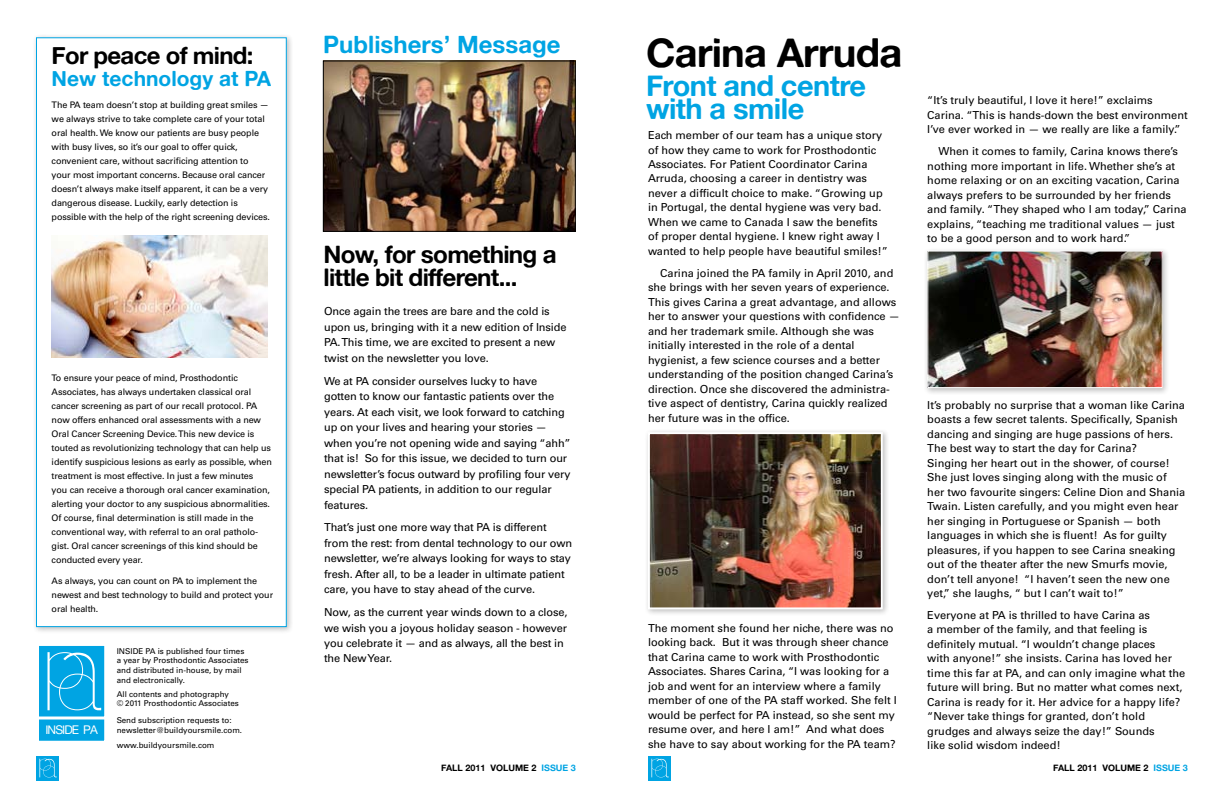
<style>
.page{position:relative;width:1224px;height:792px;background:#fff}
.page>*{position:absolute;margin:0;border:0;box-sizing:border-box;transform-origin:0 0}
.t1{font:40px "Alte Haas Grotesk Bold";letter-spacing:-.02em;color:#000}
.t2{font:29px/23px "Alte Haas Grotesk Bold";letter-spacing:-.02em;color:#00a4e3}
.t3{font:24.3px/23px "Alte Haas Grotesk Bold";letter-spacing:-.03em;color:#000}
.t4{font:24px "Alte Haas Grotesk Bold";color:#00a4e3}
.t5{font:24px "Alte Haas Grotesk Bold";letter-spacing:-.03em;color:#000}
.t6{font:21px "Alte Haas Grotesk Bold";color:#00a4e3}
.t7{font:12px "Alte Haas Grotesk";letter-spacing:-.075em;color:#fff}
.t8{font:11px/14.5px "Univers LT Std";color:#000}
.t9{font:9px/14px "Univers LT Std";letter-spacing:-.01em;color:#000}
.t10{font:9px "Alte Haas Grotesk Bold";color:#000}
.t11{font:8px/9.6px "Univers LT Std";color:#000}
.s1{color:#00a4e3}
</style>
<div class="page">
<div style="left:36px;top:756px;width:22px;height:24px;background:#00a4e3"></div>
<svg style="left:39px;top:759px;width:18px;height:18px"></svg>
<div style="left:648px;top:756px;width:22px;height:24px;background:#00a4e3"></div>
<svg style="left:651px;top:759px;width:18px;height:18px"></svg>
<div style="left:36px;top:703px;width:71px;height:41px;background:#00a4e3;border:3px solid #fff"></div>
<div style="left:36px;top:643px;width:71px;height:77px;background:#00a4e3;border:3px solid #fff"></div>
<svg style="left:47px;top:652px;width:54px;height:58px"></svg>
<img style="left:325px;top:62px;width:249px;height:168px">
<div style="left:323px;top:60px;width:253px;height:172px;border:1px solid #000"></div>
<div style="left:32px;top:34px;width:262px;height:601px;background:#000;opacity:.25"></div>
<div style="left:36px;top:37px;width:251px;height:590px;background:#fff;border:1px solid #00a4e3"></div>
<img style="left:52px;top:235px;width:216px;height:122px">
<div style="left:644px;top:429px;width:246px;height:188px;background:#000;opacity:.25"></div>
<img style="left:651px;top:435px;width:229px;height:171px">
<div style="left:648px;top:432px;width:235px;height:177px;border:2px solid #fff"></div>
<div style="left:924px;top:247px;width:246px;height:148px;background:#000;opacity:.25"></div>
<img style="left:929px;top:253px;width:232px;height:133px">
<div style="left:927px;top:251px;width:236px;height:137px;border:1px solid #fff"></div>
<h3 class="t5" style="left:52px;top:41px;width:203px">For peace of mind:</h3>
<h3 class="t6" style="left:52px;top:66px;width:221px">New technology at PA</h3>
<p class="t9" style="left:52px;top:98px;width:220px">The PA team doesn’t stop at building great smiles — we always strive to take complete care of your total oral health. We know our patients are busy people with busy lives, so it’s our goal to offer quick, convenient care, without sacrificing attention to your most important concerns. Because oral cancer doesn’t always make itself apparent, it can be a very dangerous disease. Luckily, early detection is possible with the help of the right screening devices.</p>
<p class="t9" style="left:52px;top:371px;width:222px">To ensure your peace of mind, Prosthodontic Associates, has always undertaken classical oral cancer screening as part of our recall protocol. PA now offers enhanced oral assessments with a new Oral Cancer Screening Device. This new device is touted as revolutionizing technology that can help us identify suspicious lesions as early as possible, when treatment is most effective. In just a few minutes<br>you can receive a thorough oral cancer examination, alerting your doctor to any suspicious abnormalities.<br>Of course, final determination is still made in the conventional way, with referral to an oral patholo&shy;gist. Oral cancer screenings of this kind should be conducted every year.</p>
<p class="t9" style="left:52px;top:574px;width:223px">As always, you can count on PA to implement the newest and best technology to build and protect your oral health.</p>
<p class="t7" style="left:45px;top:723px;width:54px">INSIDE PA</p>
<p class="t11" style="left:117px;top:646px;width:133px">INSIDE PA is published four times a year by Prosthodontic Associates and distributed in-house, by mail and electronically.</p>
<p class="t11" style="left:117px;top:689px;width:124px">All contents and photography<br>© 2011 Prosthodontic Associates</p>
<p class="t11" style="left:117px;top:716px;width:127px">Send subscription requests to: newsletter@buildyoursmile.com.</p>
<p class="t11" style="left:117px;top:740px;width:99px">www.buildyoursmile.com</p>
<h3 class="t4" style="left:323px;top:29px;width:239px">Publishers’ Message</h3>
<h3 class="t3" style="left:324px;top:242px;width:235px">Now, for something a little bit different...</h3>
<p class="t8" style="left:324px;top:304px;width:244px;line-height:15.5px">Once again the trees are bare and the cold is upon us, bringing with it a new edition of Inside PA. This time, we are excited to present a new twist on the newsletter you love.</p>
<p class="t8" style="left:324px;top:373px;width:248px;line-height:15.5px">We at PA consider ourselves lucky to have gotten to know our fantastic patients over the years. At each visit, we look forward to catching up on your lives and hearing your stories — when you’re not opening wide and saying “ahh” that is! So for this issue, we decided to turn our newsletter’s focus outward by profiling four very special PA patients, in addition to our regular features.</p>
<p class="t8" style="left:324px;top:520px;width:250px;line-height:15.5px">That’s just one more way that PA is different from the rest: from dental technology to our own newsletter, we’re always looking for ways to stay fresh. After all, to be a leader in ultimate patient care, you have to stay ahead of the curve.</p>
<p class="t8" style="left:324px;top:604px;width:245px;line-height:15.5px">Now, as the current year winds down to a close, we wish you a joyous holiday season - however you celebrate it — and as always, all the best in the New Year.</p>
<h1 class="t1" style="left:646px;top:28px;width:258px">Carina Arruda</h1>
<h2 class="t2" style="left:646px;top:74px;width:222px">Front and centre with a smile</h2>
<p class="t8" style="left:648px;top:128px;width:241px">Each member of our team has a unique story of how they came to work for Prosthodontic Associates. For Patient Coordinator Carina Arruda, choosing a career in dentistry was never a difficult choice to make. “Growing up in Portugal, the dental hygiene was very bad.<br>When we came to Canada I saw the benefits of proper dental hygiene. I knew right away I wanted to help people have beautiful smiles!”</p>
<p class="t8" style="left:648px;top:266px;width:253px;text-indent:12px">Carina joined the PA family in April 2010, and she brings with her seven years of experience.<br>This gives Carina a great advantage, and allows her to answer your questions with confidence — and her trademark smile. Although she was initially interested in the role of a dental hygienist, a few science courses and a better understanding of the position changed Carina’s direction. Once she discovered the administra&shy;tive aspect of dentistry, Carina quickly realized her future was in the office.</p>
<p class="t8" style="left:648px;top:621px;width:250px">The moment she found her niche, there was no looking back. But it was through sheer chance that Carina came to work with Prosthodontic Associates. Shares Carina, “I was looking for a job and went for an interview where a family member of one of the PA staff worked. She felt I would be perfect for PA instead, so she sent my resume over, and here I am!” And what does she have to say about working for the PA team?</p>
<p class="t8" style="left:927px;top:93px;width:262px">“It’s truly beautiful, I love it here!” exclaims<br>Carina. “This is hands-down the best environment<br>I’ve ever worked in — we really are like a family.”</p>
<p class="t8" style="left:927px;top:144px;width:261px;text-indent:11px">When it comes to family, Carina knows there’s nothing more important in life. Whether she’s at home relaxing or on an exciting vacation, Carina always prefers to be surrounded by her friends and family. “They shaped who I am today,” Carina explains, “teaching me traditional values — just to be a good person and to work hard.”</p>
<p class="t8" style="left:927px;top:398px;width:260px">It’s probably no surprise that a woman like Carina boasts a few secret talents. Specifically, Spanish dancing and singing are huge passions of hers.<br>The best way to start the day for Carina?<br>Singing her heart out in the shower, of course!<br>She just loves singing along with the music of her two favourite singers: Celine Dion and Shania Twain. Listen carefully, and you might even hear her singing in Portuguese or Spanish — both languages in which she is fluent! As for guilty pleasures, if you happen to see Carina sneaking out of the theater after the new Smurfs movie, don’t tell anyone! “I haven’t seen the new one yet,” she laughs, “ but I can’t wait to!”</p>
<p class="t8" style="left:927px;top:608px;width:260px">Everyone at PA is thrilled to have Carina as<br>a member of the family, and that feeling is definitely mutual. “I wouldn’t change places<br>with anyone!” she insists. Carina has loved her time this far at PA, and can only imagine what the future will bring. But no matter what comes next, Carina is ready for it. Her advice for a happy life? “Never take things for granted, don’t hold grudges and always seize the day!” Sounds<br>like solid wisdom indeed!</p>
<p class="t10" style="left:441px;top:763px;width:136px">FALL 2011 VOLUME 2 <span class="s1">ISSUE 3</span></p>
<p class="t10" style="left:1053px;top:763px;width:136px">FALL 2011 VOLUME 2 <span class="s1">ISSUE 3</span></p>
</div>
